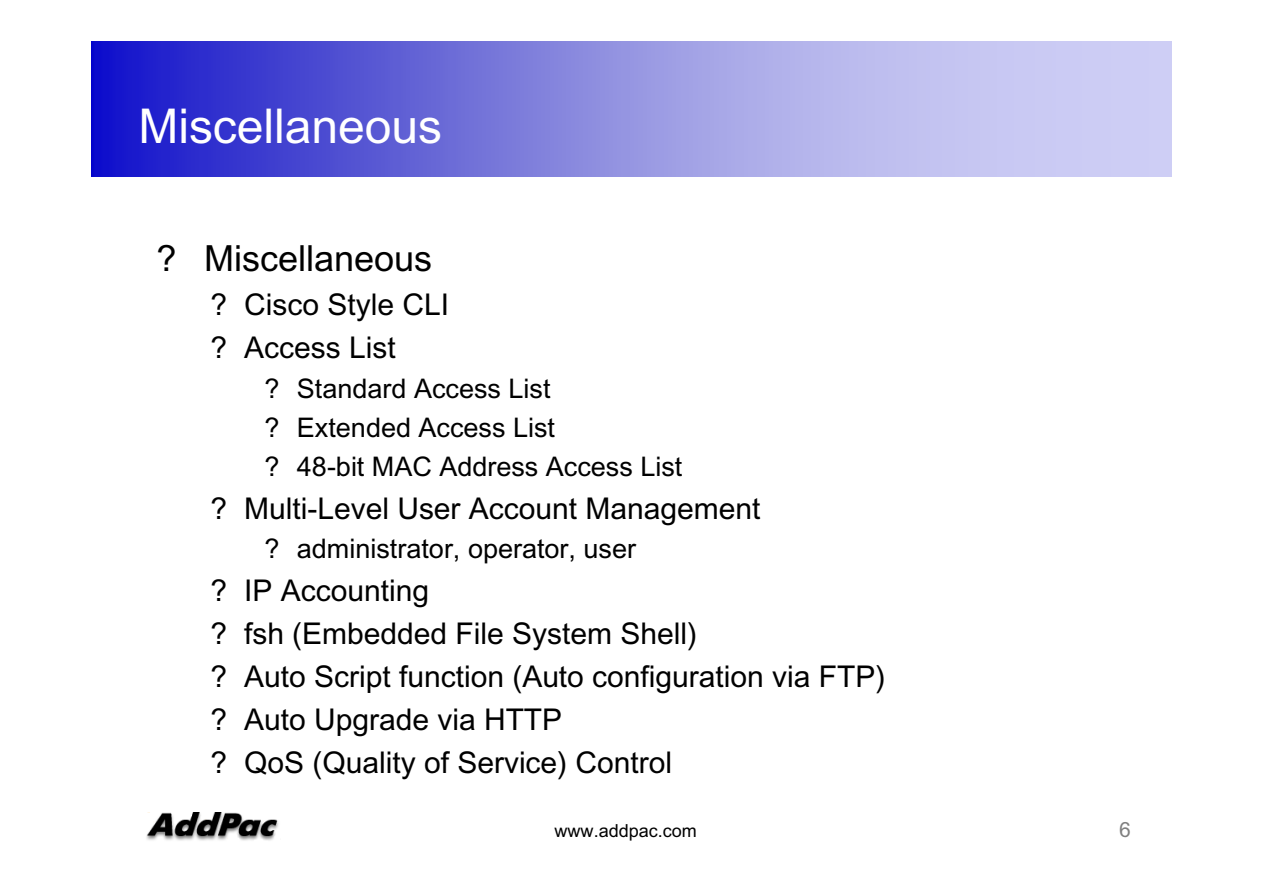
<style>
.page{position:relative;width:1263px;height:893px;background:#fff}
.page>*{position:absolute;margin:0;border:0;box-sizing:border-box;transform-origin:0 0}
.t1{font:48px "Arial Unicode MS";color:#fff}
.t2{font:36px "Arial Unicode MS";color:#000}
.t3{font:30px/43px "Arial Unicode MS";color:#000}
.t4{font:27px/39px "Arial Unicode MS";color:#000}
.t5{font:21px "Arial Unicode MS";color:#808080}
.t6{font:18px "Arial Unicode MS";color:#000}
</style>
<div class="page">
<img style="left:92px;top:41px;width:1079px;height:135px">
<img style="left:146px;top:812px;width:133px;height:29px">
<h1 class="t1" style="left:138px;top:108px;width:305px">Miscellaneous</h1>
<p class="t2" style="left:156px;top:244px;width:277px">? Miscellaneous</p>
<p class="t3" style="left:210px;top:286px;width:240px">? Cisco Style CLI ? Access List</p>
<p class="t4" style="left:264px;top:371px;width:420px">? Standard Access List<br>? Extended Access List<br>? 48-bit MAC Address Access List</p>
<p class="t3" style="left:210px;top:489px;width:552px">? Multi-Level User Account Management</p>
<p class="t4" style="left:264px;top:531px;width:373px">? administrator, operator, user</p>
<p class="t3" style="left:210px;top:571px;width:677px">? IP Accounting<br>? fsh (Embedded File System Shell)<br>? Auto Script function (Auto configuration via FTP) ? Auto Upgrade via HTTP<br>? QoS (Quality of Service) Control</p>
<p class="t6" style="left:554px;top:823px;width:144px">www.addpac.com</p>
<p class="t5" style="left:1119px;top:821px;width:13px">6</p>
</div>
